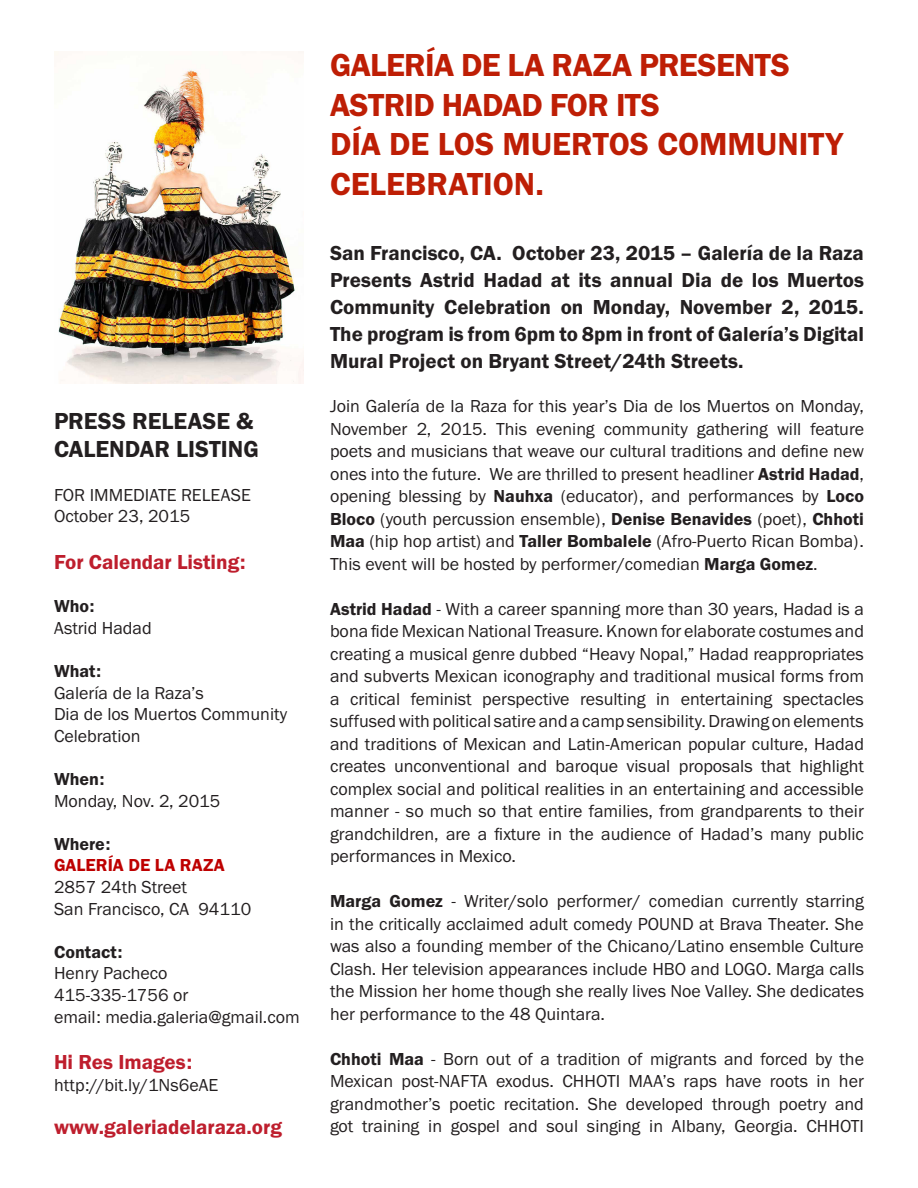
<style>
.page{position:relative;width:918px;height:1188px;background:#fff}
.page>*{position:absolute;margin:0;border:0;box-sizing:border-box;transform-origin:0 0}
.t1{font:33px/39.6px "Franklin Gothic URW Dem";letter-spacing:-.005em;color:#be1e05}
.t2{font:24px "Franklin Gothic URW Dem";color:#231f20}
.t3{font:21px/27px "Franklin Gothic URW Dem";color:#231f20;text-align:justify}
.t4{font:21px "Franklin Gothic URW Dem";color:#be1e2d}
.t5{font:18px/22.5px "Franklin Gothic URW Boo";color:#231f20;text-align:justify}
.t6{font:18px "Franklin Gothic URW Dem";color:#231f20}
.t7{font:18px "Franklin Gothic URW Dem";color:#be0000}
.s1{font-family:"Franklin Gothic URW Dem"}
</style>
<div class="page">
<img style="left:54px;top:51px;width:250px;height:333px">
<p class="t2" style="left:54px;top:406px;width:201px">PRESS RELEASE &amp;</p>
<p class="t2" style="left:54px;top:435px;width:206px">CALENDAR LISTING</p>
<p class="t5" style="left:54px;top:483px;width:198px">FOR IMMEDIATE RELEASE</p>
<p class="t5" style="left:54px;top:505px;width:138px">October 23, 2015</p>
<p class="t4" style="left:54px;top:549px;width:193px">For Calendar Listing:</p>
<p class="t6" style="left:54px;top:595px;width:42px">Who:</p>
<p class="t5" style="left:54px;top:616px;width:99px">Astrid Hadad</p>
<p class="t6" style="left:54px;top:660px;width:49px">What:</p>
<p class="t5" style="left:54px;top:681px;width:151px">Galería de la Raza’s</p>
<p class="t5" style="left:54px;top:703px;width:235px;line-height:21.6px">Dia de los Muertos Community<br>Celebration</p>
<p class="t6" style="left:54px;top:768px;width:52px">When:</p>
<p class="t5" style="left:54px;top:789px;width:168px">Monday, Nov. 2, 2015</p>
<p class="t6" style="left:54px;top:833px;width:58px">Where:</p>
<p class="t7" style="left:54px;top:854px;width:172px">GALERÍA DE LA RAZA</p>
<p class="t5" style="left:54px;top:875px;width:135px">2857 24th Street</p>
<p class="t5" style="left:54px;top:897px;width:199px">San Francisco, CA 94110</p>
<p class="t6" style="left:54px;top:941px;width:70px">Contact:</p>
<p class="t5" style="left:54px;top:962px;width:115px">Henry Pacheco</p>
<p class="t5" style="left:54px;top:983px;width:136px">415-335-1756 or</p>
<p class="t5" style="left:54px;top:1005px;width:247px">email: media.galeria@gmail.com</p>
<p class="t4" style="left:54px;top:1049px;width:140px">Hi Res Images:</p>
<p class="t5" style="left:54px;top:1073px;width:166px">http://bit.ly/1Ns6eAE</p>
<p class="t4" style="left:54px;top:1114px;width:230px">www.galeriadelaraza.org</p>
<p class="t1" style="left:330px;top:45px;width:461px">GALERÍA DE LA RAZA PRESENTS</p>
<p class="t1" style="left:330px;top:84px;width:331px">ASTRID HADAD FOR ITS</p>
<p class="t1" style="left:330px;top:124px;width:515px">DÍA DE LOS MUERTOS COMMUNITY<br>CELEBRATION.</p>
<p class="t3" style="left:330px;top:239px;width:536px">San Francisco, CA. October 23, 2015 – Galería de la Raza Presents Astrid Hadad at its annual Dia de los Muertos Community Celebration on Monday, November 2, 2015.<br>The program is from 6pm to 8pm in front of Galería’s Digital Mural Project on Bryant Street/24th Streets.</p>
<p class="t5" style="left:330px;top:394px;width:536px">Join Galería de la Raza for this year’s Dia de los Muertos on Monday, November 2, 2015. This evening community gathering will feature poets and musicians that weave our cultural traditions and define new ones into the future. We are thrilled to present headliner <span class="s1">Astrid Hadad</span>, opening blessing by <span class="s1">Nauhxa</span> (educator), and performances by <span class="s1">Loco Bloco</span> (youth percussion ensemble), <span class="s1">Denise Benavides</span> (poet), <span class="s1">Chhoti Maa</span> (hip hop artist) and <span class="s1">Taller Bombalele</span> (Afro-Puerto Rican Bomba).<br>This event will be hosted by performer/comedian <span class="s1">Marga Gomez</span>.</p>
<p class="t5" style="left:330px;top:597px;width:536px"><span class="s1">Astrid Hadad</span> - With a career spanning more than 30 years, Hadad is a bona fide Mexican National Treasure. Known for elaborate costumes and creating a musical genre dubbed “Heavy Nopal,” Hadad reappropriates and subverts Mexican iconography and traditional musical forms from a critical feminist perspective resulting in entertaining spectacles suffused with political satire and a camp sensibility. Drawing on elements and traditions of Mexican and Latin-American popular culture, Hadad creates unconventional and baroque visual proposals that highlight complex social and political realities in an entertaining and accessible manner - so much so that entire families, from grandparents to their grandchildren, are a fixture in the audience of Hadad’s many public performances in Mexico.</p>
<p class="t5" style="left:330px;top:889px;width:536px"><span class="s1">Marga Gomez</span> - Writer/solo performer/ comedian currently starring in the critically acclaimed adult comedy POUND at Brava Theater. She was also a founding member of the Chicano/Latino ensemble Culture Clash. Her television appearances include HBO and LOGO. Marga calls the Mission her home though she really lives Noe Valley. She dedicates her performance to the 48 Quintara.</p>
<p class="t5" style="left:330px;top:1047px;width:536px"><span class="s1">Chhoti Maa</span> - Born out of a tradition of migrants and forced by the Mexican post-NAFTA exodus. CHHOTI MAA’s raps have roots in her grandmother’s poetic recitation. She developed through poetry and got training in gospel and soul singing in Albany, Georgia. CHHOTI</p>
</div>
